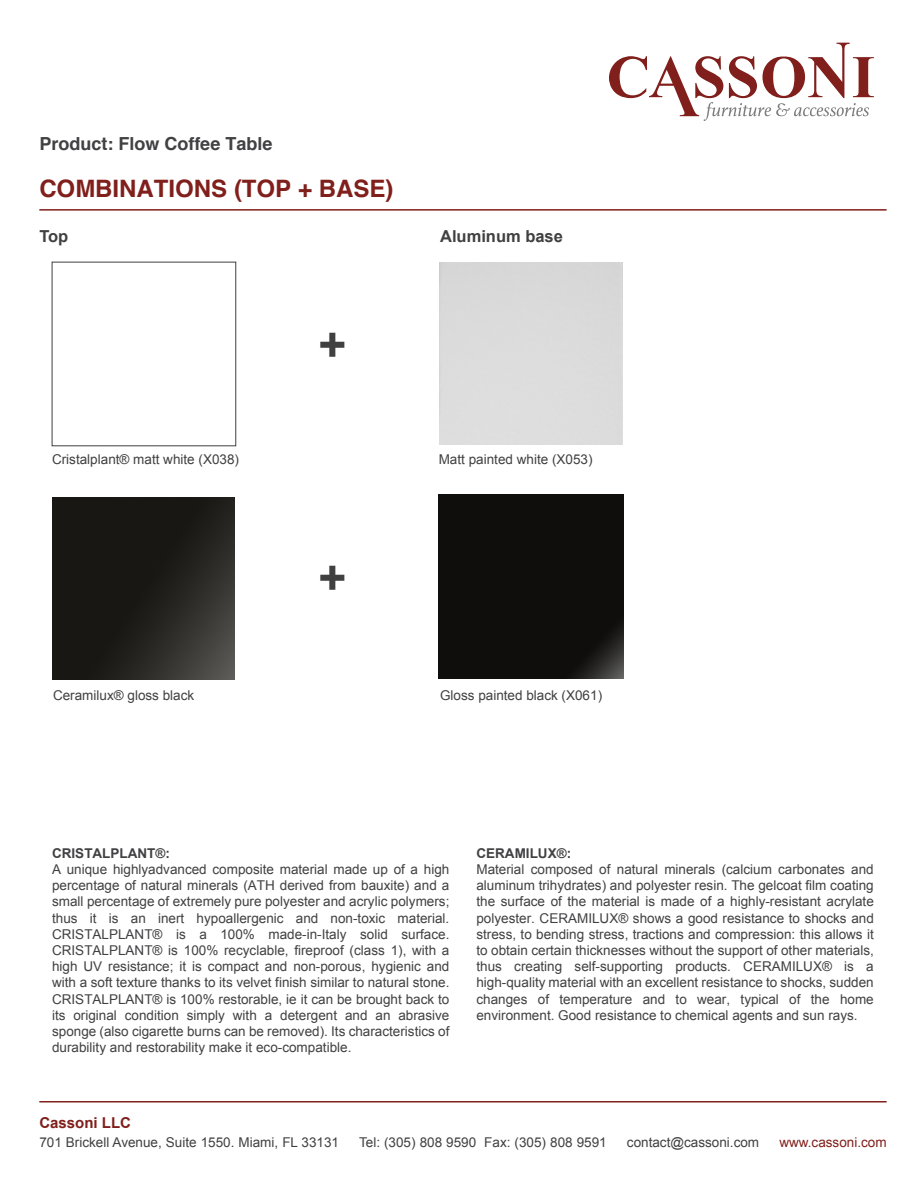
<style>
.page{position:relative;width:918px;height:1188px;background:#fff}
.page>*{position:absolute;margin:0;border:0;box-sizing:border-box;transform-origin:0 0}
.t1{font:700 48px "Arial";color:#404041}
.t2{font:700 24px "Helvetica";color:#801f1b}
.t3{font:700 18px "Helvetica";color:#414042}
.t4{font:700 16.5px "Arial";color:#404041}
.t5{font:700 15px "Arial";color:#801f1b}
.t6{font:13.5px/16.2px "Arial";color:#414042}
.t7{font:13.5px "Arial";color:#404041}
.t8{font:13.5px "Arial";color:#801f1b}
.s1{font-weight:700}
.s2{font-weight:700;color:#404041}
.s3{color:#404041}
</style>
<div class="page">
<svg style="left:609px;top:43px;width:265px;height:78px"></svg>
<hr style="left:39px;top:209px;width:848px;height:2px;background:#801f1b">
<hr style="left:39px;top:1101px;width:848px;height:2px;background:#801f1b">
<div style="left:439px;top:494px;width:184px;height:185px;background:#0f0e0c"></div>
<img style="left:52px;top:497px;width:182px;height:182px">
<div style="left:52px;top:262px;width:184px;height:184px;border:1px solid #404041"></div>
<h3 class="t3" style="left:39px;top:129px;width:235px">Product: Flow Coffee Table</h3>
<h2 class="t2" style="left:39px;top:169px;width:356px">COMBINATIONS (TOP + BASE)</h2>
<p class="t4" style="left:39px;top:226px;width:31px">Top</p>
<p class="t4" style="left:440px;top:226px;width:124px">Aluminum base</p>
<h1 class="t1" style="left:319px;top:313px;width:30px">+</h1>
<p class="t7" style="left:52px;top:450px;width:189px">Cristalplant® matt white (X038)</p>
<p class="t7" style="left:439px;top:450px;width:155px">Matt painted white (X053)</p>
<h1 class="t1" style="left:319px;top:546px;width:30px">+</h1>
<p class="t7" style="left:53px;top:686px;width:143px">Ceramilux® gloss black</p>
<p class="t7" style="left:440px;top:686px;width:164px">Gloss painted black (X061)</p>
<p class="t6" style="left:52px;top:845px;width:399px"><span class="s1">CRISTALPLANT</span><span class="s2">®</span><span class="s1">:<br></span>A unique highlyadvanced composite material made up of a high percentage of natural minerals (ATH derived from bauxite) and a small percentage of extremely pure polyester and acrylic polymers; thus it is an inert hypoallergenic and non-toxic material.<br>CRISTALPLANT<span class="s3">®</span> is a 100% made-in-Italy solid surface.<br>CRISTALPLANT<span class="s3">®</span> is 100% recyclable, fireproof (class 1), with a high UV resistance; it is compact and non-porous, hygienic and with a soft texture thanks to its velvet finish similar to natural stone.<br>CRISTALPLANT<span class="s3">®</span> is 100% restorable, ie it can be brought back to its original condition simply with a detergent and an abrasive sponge (also cigarette burns can be removed). Its characteristics of durability and restorability make it eco-compatible.</p>
<p class="t6" style="left:476px;top:845px;width:399px"><span class="s1">CERAMILUX</span><span class="s2">®:<br></span>Material composed of natural minerals (calcium carbonates and aluminum trihydrates) and polyester resin. The gelcoat film coating the surface of the material is made of a highly-resistant acrylate polyester. CERAMILUX<span class="s3">®</span> shows a good resistance to shocks and stress, to bending stress, tractions and compression: this allows it to obtain certain thicknesses without the support of other materials, thus creating self-supporting products. CERAMILUX<span class="s3">®</span> is a high-quality material with an excellent resistance to shocks, sudden changes of temperature and to wear, typical of the home environment. Good resistance to chemical agents and sun rays.</p>
<p class="t5" style="left:39px;top:1113px;width:93px">Cassoni LLC</p>
<p class="t6" style="left:39px;top:1135px;width:301px">701 Brickell Avenue, Suite 1550. Miami, FL 33131</p>
<p class="t6" style="left:359px;top:1135px;width:249px">Tel: (305) 808 9590 Fax: (305) 808 9591</p>
<p class="t6" style="left:627px;top:1135px;width:134px">contact@cassoni.com</p>
<p class="t8" style="left:779px;top:1134px;width:109px">www.cassoni.com</p>
</div>
